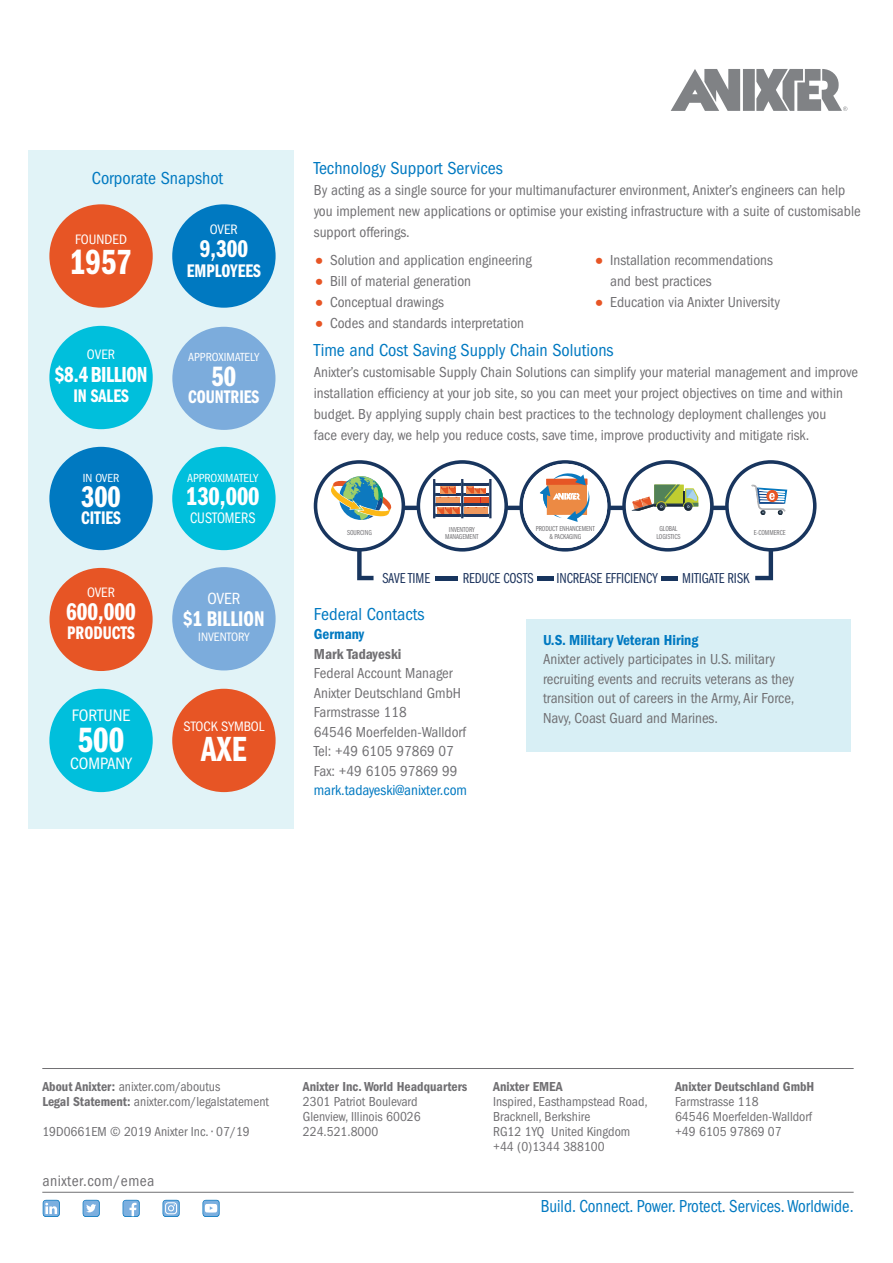
<style>
.page{position:relative;width:893px;height:1263px;background:#fff}
.page>*{position:absolute;margin:0;border:0;box-sizing:border-box;transform-origin:0 0}
.t1{font:36.3px "ITC Franklin Gothic Std Dm Cp";color:#fff}
.t2{font:36.15px "ITC Franklin Gothic Std Dm Cp";color:#fff}
.t3{font:30.9px "ITC Franklin Gothic Std Dm Cp";color:#fff}
.t4{font:28.95px "ITC Franklin Gothic Std Dm Cp";color:#fff}
.t5{font:26.4px "ITC Franklin Gothic Std Dm Cp";color:#fff}
.t6{font:25.05px "ITC Franklin Gothic Std Dm Cp";color:#fff}
.t7{font:22.5px "ITC Franklin Gothic Std Dm Cp";letter-spacing:-.02em;color:#fff}
.t8{font:22.05px "ITC Franklin Gothic Std Dm Cp";color:#fff}
.t9{font:18.9px "ITC Franklin Gothic Std Dm Cp";color:#fff}
.t10{font:condensed 18px "ITC Franklin Gothic Std";color:#0079c1}
.t11{font:condensed 18px "ITC Franklin Gothic Std";color:#0079c1;scale:.93 1}
.t12{font:condensed 17.25px "ITC Franklin Gothic Std";color:#fff}
.t13{font:condensed 17.1px "ITC Franklin Gothic Std";color:#fff}
.t14{font:condensed 16.8px "ITC Franklin Gothic Std";color:#fff}
.t15{font:condensed 15.75px "ITC Franklin Gothic Std";letter-spacing:.03em;color:#717073}
.t16{font:condensed 15.75px "ITC Franklin Gothic Std";color:#fff;scale:.9 1}
.t17{font:condensed 15px/19.5px "ITC Franklin Gothic Std";color:#717073}
.t18{font:15px "ITC Franklin Gothic Std Dm Cd";color:#0079c1}
.t19{font:condensed 15px "ITC Franklin Gothic Std";color:#0079c1}
.t20{font:15px "ITC Franklin Gothic Std Dm Cd";color:#717073}
.t21{font:14.85px "ITC Franklin Gothic Std Bk Cp";color:#1e355e}
.t22{font:condensed 14.1px "ITC Franklin Gothic Std";color:#fff}
.t23{font:condensed 13.5px/15px "ITC Franklin Gothic Std";color:#717073}
.t24{font:13.5px "ITC Franklin Gothic Std Dm Cd";color:#717073}
.t25{font:condensed 12.6px "ITC Franklin Gothic Std";color:#fff}
.t26{font:condensed 12.15px "ITC Franklin Gothic Std";color:#fff}
.t27{font:7.5px/7.5px "ITC Franklin Gothic Std Bk Cp";color:#717073;text-align:center}
.s1{font-family:"ITC Franklin Gothic Std Hvy";font-stretch:normal;font-size:18px;color:#e75525}
.s2{font-family:"ITC Franklin Gothic Std Dm Cd";font-stretch:normal}
</style>
<div class="page">
<div style="left:743px;top:69px;width:12px;height:42px;background:#808285"></div>
<svg style="left:671px;top:69px;width:69px;height:42px"></svg>
<svg style="left:756px;top:69px;width:91px;height:42px"></svg>
<div style="left:28px;top:150px;width:265px;height:679px;background:#e1f3f7"></div>
<svg style="left:314px;top:460px;width:91px;height:92px"></svg>
<svg style="left:725px;top:460px;width:91px;height:92px"></svg>
<svg style="left:622px;top:460px;width:92px;height:92px"></svg>
<svg style="left:519px;top:460px;width:92px;height:92px"></svg>
<svg style="left:417px;top:460px;width:91px;height:92px"></svg>
<div style="left:626px;top:464px;width:84px;height:84px;background:#fff;border-radius:50%"></div>
<div style="left:523px;top:464px;width:84px;height:84px;background:#fff;border-radius:50%"></div>
<div style="left:317px;top:464px;width:85px;height:84px;background:#fff;border-radius:50%"></div>
<div style="left:729px;top:464px;width:84px;height:84px;background:#fff;border-radius:50%"></div>
<div style="left:420px;top:464px;width:84px;height:84px;background:#fff;border-radius:50%"></div>
<svg style="left:329px;top:473px;width:458px;height:107px"></svg>
<div style="left:172px;top:689px;width:104px;height:103px;background:#e75525;border-radius:50%"></div>
<div style="left:49px;top:689px;width:104px;height:103px;background:#00bfdc;border-radius:50%"></div>
<div style="left:49px;top:568px;width:104px;height:103px;background:#e75525;border-radius:50%"></div>
<div style="left:172px;top:567px;width:104px;height:103px;background:#7cacdc;border-radius:50%"></div>
<div style="left:172px;top:447px;width:104px;height:103px;background:#00bfdc;border-radius:50%"></div>
<div style="left:49px;top:447px;width:104px;height:103px;background:#0079c1;border-radius:50%"></div>
<div style="left:172px;top:327px;width:103px;height:103px;background:#7cacdc;border-radius:50%"></div>
<div style="left:49px;top:326px;width:104px;height:103px;background:#00bfdc;border-radius:50%"></div>
<div style="left:49px;top:204px;width:104px;height:104px;background:#e75525;border-radius:50%"></div>
<div style="left:172px;top:204px;width:104px;height:104px;background:#0079c1;border-radius:50%"></div>
<div style="left:526px;top:619px;width:324px;height:133px;background:#d8eff5"></div>
<hr style="left:42px;top:1192px;width:812px;height:1px;background:#717073">
<hr style="left:42px;top:1068px;width:812px;height:1px;background:#717073">
<svg style="left:122px;top:1199px;width:18px;height:18px"></svg>
<svg style="left:82px;top:1199px;width:18px;height:18px"></svg>
<svg style="left:202px;top:1199px;width:18px;height:18px"></svg>
<svg style="left:43px;top:1199px;width:17px;height:18px"></svg>
<svg style="left:162px;top:1199px;width:18px;height:18px"></svg>
<p class="t10" style="left:92px;top:168px;width:133px">Corporate Snapshot</p>
<p class="t22" style="left:75px;top:231px;width:53px">FOUNDED</p>
<h2 class="t2" style="left:70px;top:242px;width:63px">1957</h2>
<p class="t22" style="left:87px;top:347px;width:30px">OVER</p>
<h3 class="t7" style="left:55px;top:362px;width:94px">$8.4 BILLION</h3>
<p class="t9" style="left:73px;top:385px;width:57px">IN SALES</p>
<p class="t26" style="left:83px;top:471px;width:38px">IN OVER</p>
<h3 class="t3" style="left:81px;top:479px;width:41px">300</h3>
<p class="t9" style="left:81px;top:507px;width:41px">CITIES</p>
<p class="t22" style="left:87px;top:584px;width:29px">OVER</p>
<h3 class="t6" style="left:66px;top:598px;width:71px">600,000</h3>
<p class="t9" style="left:67px;top:622px;width:69px">PRODUCTS</p>
<p class="t12" style="left:72px;top:705px;width:60px">FORTUNE</p>
<h1 class="t1" style="left:78px;top:720px;width:48px">500</h1>
<p class="t13" style="left:70px;top:754px;width:63px">COMPANY</p>
<p class="t22" style="left:210px;top:222px;width:29px">OVER</p>
<h3 class="t6" style="left:200px;top:235px;width:50px">9,300</h3>
<p class="t9" style="left:187px;top:260px;width:76px">EMPLOYEES</p>
<p class="t26" style="left:188px;top:350px;width:73px">APPROXIMATELY</p>
<h3 class="t4" style="left:211px;top:360px;width:26px">50</h3>
<p class="t9" style="left:188px;top:386px;width:73px">COUNTRIES</p>
<p class="t26" style="left:187px;top:471px;width:73px">APPROXIMATELY</p>
<h3 class="t5" style="left:186px;top:482px;width:75px">130,000</h3>
<p class="t16" style="left:190px;top:509px;width:74px">CUSTOMERS</p>
<p class="t14" style="left:207px;top:589px;width:34px">OVER</p>
<h3 class="t8" style="left:183px;top:607px;width:83px">$1 BILLION</h3>
<p class="t25" style="left:198px;top:630px;width:53px">INVENTORY</p>
<p class="t22" style="left:184px;top:719px;width:82px">STOCK SYMBOL</p>
<h2 class="t2" style="left:201px;top:729px;width:47px">AXE</h2>
<p class="t10" style="left:314px;top:158px;width:191px">Technology Support Services</p>
<p class="t17" style="left:314px;top:180px;width:548px;line-height:21px">By acting as a single source for your multimanufacturer environment, Anixter’s engineers can help you implement new applications or optimise your existing infrastructure with a suite of customisable support offerings.</p>
<p class="t17" style="left:314px;top:250px;width:220px"><span class="s1">•</span> Solution and application engineering</p>
<p class="t17" style="left:314px;top:271px;width:159px"><span class="s1">•</span> Bill of material generation</p>
<p class="t17" style="left:314px;top:292px;width:132px"><span class="s1">•</span> Conceptual drawings</p>
<p class="t17" style="left:314px;top:313px;width:212px"><span class="s1">•</span> Codes and standards interpretation</p>
<p class="t17" style="left:610px;top:250px;width:164px;line-height:21px;text-indent:-16px"><span class="s1">•</span> Installation recommendations and best practices</p>
<p class="t17" style="left:594px;top:292px;width:188px"><span class="s1">•</span> Education via Anixter University</p>
<p class="t10" style="left:314px;top:340px;width:301px">Time and Cost Saving Supply Chain Solutions</p>
<p class="t17" style="left:314px;top:361px;width:546px;line-height:21px">Anixter’s customisable Supply Chain Solutions can simplify your material management and improve installation efficiency at your job site, so you can meet your project objectives on time and within budget. By applying supply chain best practices to the technology deployment challenges you<br>face every day, we help you reduce costs, save time, improve productivity and mitigate risk.</p>
<p class="t27" style="left:536px;top:525px;width:61px">PRODUCT ENHANCEMENT &amp; PACKAGING</p>
<p class="t27" style="left:445px;top:526px;width:35px">INVENTORY<br>MANAGEMENT</p>
<p class="t27" style="left:656px;top:525px;width:26px">GLOBAL<br>LOGISTICS</p>
<p class="t27" style="left:347px;top:529px;width:26px">SOURCING</p>
<p class="t27" style="left:754px;top:529px;width:33px">E-COMMERCE</p>
<p class="t21" style="left:382px;top:570px;width:49px">SAVE TIME</p>
<p class="t21" style="left:463px;top:570px;width:72px">REDUCE COSTS</p>
<p class="t21" style="left:556px;top:570px;width:103px">INCREASE EFFICIENCY</p>
<p class="t21" style="left:682px;top:570px;width:69px">MITIGATE RISK</p>
<p class="t10" style="left:314px;top:604px;width:112px">Federal Contacts</p>
<p class="t18" style="left:314px;top:626px;width:52px">Germany</p>
<p class="t20" style="left:314px;top:645px;width:89px">Mark Tadayeski</p>
<p class="t17" style="left:314px;top:664px;width:154px">Federal Account Manager<br>Anixter Deutschland GmbH<br>Farmstrasse 118<br>64546 Moerfelden-Walldorf<br>Tel: +49 6105 97869 07<br>Fax: +49 6105 97869 99</p>
<p class="t19" style="left:314px;top:782px;width:155px">mark.tadayeski@anixter.com</p>
<p class="t18" style="left:543px;top:631px;width:157px">U.S. Military Veteran Hiring</p>
<p class="t17" style="left:543px;top:650px;width:253px">Anixter actively participates in U.S. military recruiting events and recruits veterans as they transition out of careers in the Army, Air Force, Navy, Coast Guard and Marines.</p>
<p class="t23" style="left:42px;top:1079px;width:228px"><span class="s2">About Anixter:</span> anixter.com/aboutus<br><span class="s2">Legal Statement:</span> anixter.com/legalstatement</p>
<p class="t23" style="left:42px;top:1124px;width:209px">19D0661EM © 2019 Anixter Inc. • 07/19</p>
<p class="t15" style="left:42px;top:1172px;width:114px">anixter.com/emea</p>
<p class="t24" style="left:303px;top:1078px;width:166px">Anixter Inc. World Headquarters</p>
<p class="t23" style="left:303px;top:1094px;width:119px">2301 Patriot Boulevard<br>Glenview, Illinois 60026<br>224.521.8000</p>
<p class="t24" style="left:493px;top:1078px;width:71px">Anixter EMEA</p>
<p class="t23" style="left:493px;top:1094px;width:156px">Inspired, Easthampstead Road,<br>Bracknell, Berkshire<br>RG12 1YQ United Kingdom +44 (0)1344 388100</p>
<p class="t24" style="left:675px;top:1078px;width:141px">Anixter Deutschland GmbH</p>
<p class="t23" style="left:675px;top:1094px;width:139px">Farmstrasse 118<br>64546 Moerfelden-Walldorf +49 6105 97869 07</p>
<p class="t11" style="left:541px;top:1196px;width:338px">Build. Connect. Power. Protect. Services. Worldwide.</p>
</div>
